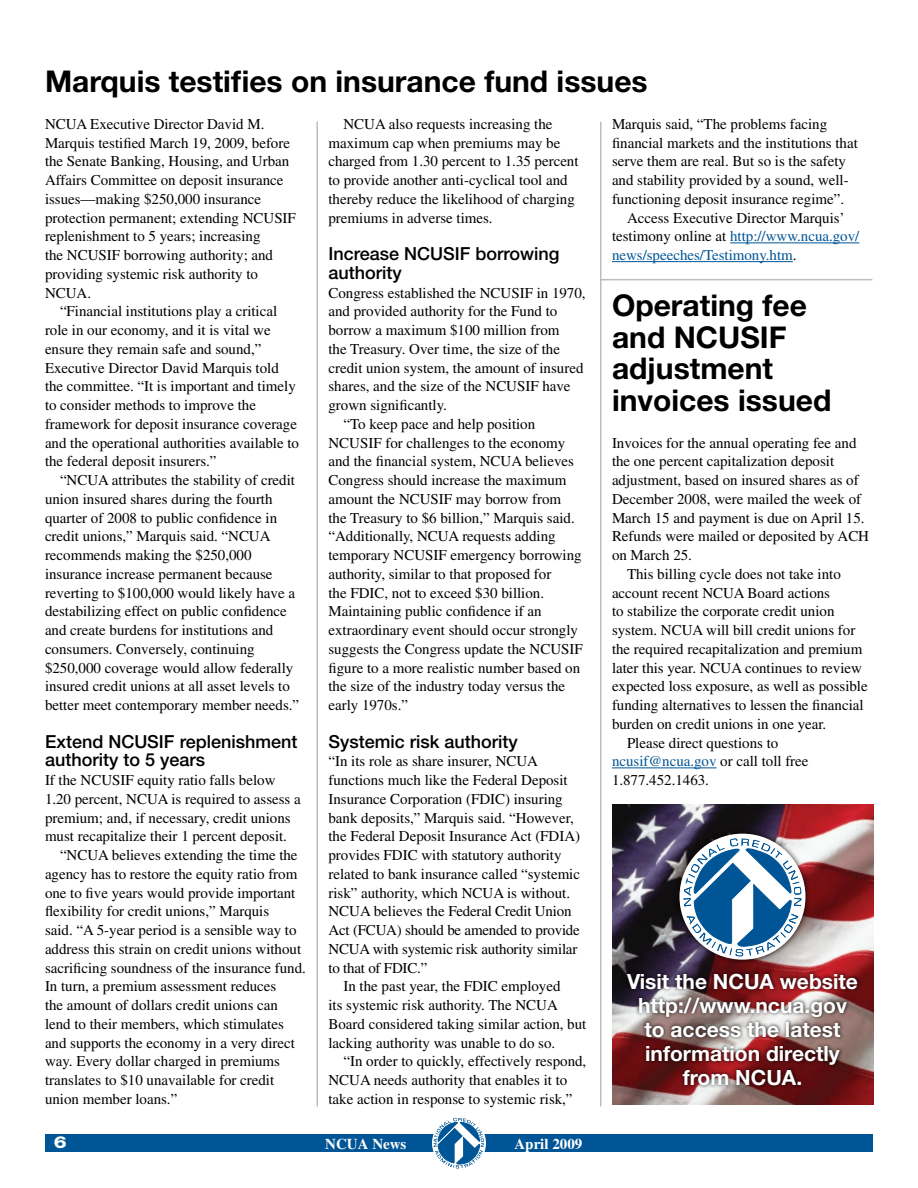
<style>
.page{position:relative;width:918px;height:1188px;background:#fff}
.page>*{position:absolute;margin:0;border:0;box-sizing:border-box;transform-origin:0 0}
.t1{font:700 30px/31.5px "Helvetica Neue";color:#000}
.t2{font:700 21px/24px "Helvetica Neue";color:#fff;text-align:center}
.t3{font:500 18px/18.8px "Helvetica Neue";color:#000}
.t4{font:800 16.5px "Helvetica Neue";color:#fff;scale:1.25 1}
.t5{font:15px/18.8px "Times";color:#000}
.t6{font:15px "Times";color:#005596}
.t7{font:700 15px "Times";color:#fff}
.s1{color:#000}
</style>
<div class="page">
<div style="left:45px;top:1134px;width:828px;height:18px;background:#005596"></div>
<svg style="left:432px;top:1116px;width:54px;height:54px"></svg>
<svg style="left:434px;top:1118px;width:50px;height:50px"></svg>
<hr style="left:730px;top:243px;width:129px;height:1px;background:#005596">
<hr style="left:612px;top:261px;width:181px;height:1px;background:#005596">
<hr style="left:612px;top:768px;width:105px;height:1px;background:#005596">
<img style="left:612px;top:804px;width:261px;height:300px">
<div style="left:623px;top:969px;width:238px;height:119px;background:#000;opacity:.9"></div>
<div style="left:674px;top:828px;width:137px;height:137px;background:#000;opacity:.75"></div>
<svg style="left:680px;top:834px;width:126px;height:126px"></svg>
<svg style="left:684px;top:838px;width:117px;height:118px"></svg>
<hr style="left:317px;top:122px;width:1px;height:984px;background:#bcbdc0">
<hr style="left:600px;top:122px;width:2px;height:984px;background:#bcbdc0">
<hr style="left:601px;top:279px;width:271px;height:1px;background:#bcbdc0">
<h1 class="t1" style="left:45px;top:65px;width:604px">Marquis testifies on insurance fund issues</h1>
<p class="t5" style="left:45px;top:114px;width:252px">NCUA Executive Director David M.<br>Marquis testified March 19, 2009, before the Senate Banking, Housing, and Urban Affairs Committee on deposit insurance issues—making $250,000 insurance protection permanent; extending NCUSIF replenishment to 5 years; increasing<br>the NCUSIF borrowing authority; and providing systemic risk authority to NCUA.</p>
<p class="t5" style="left:45px;top:302px;width:256px;text-indent:15px">“Financial institutions play a critical role in our economy, and it is vital we ensure they remain safe and sound,” Executive Director David Marquis told the committee. “It is important and timely to consider methods to improve the framework for deposit insurance coverage and the operational authorities available to the federal deposit insurers.”</p>
<p class="t5" style="left:45px;top:471px;width:256px;text-indent:15px">“NCUA attributes the stability of credit union insured shares during the fourth quarter of 2008 to public confidence in credit unions,” Marquis said. “NCUA recommends making the $250,000 insurance increase permanent because reverting to $100,000 would likely have a destabilizing effect on public confidence and create burdens for institutions and consumers. Conversely, continuing $250,000 coverage would allow federally insured credit unions at all asset levels to better meet contemporary member needs.”</p>
<p class="t3" style="left:45px;top:732px;width:254px">Extend NCUSIF replenishment authority to 5 years</p>
<p class="t5" style="left:45px;top:771px;width:232px">If the NCUSIF equity ratio falls below</p>
<p class="t5" style="left:45px;top:789px;width:257px">1.20 percent, NCUA is required to assess a</p>
<p class="t5" style="left:45px;top:808px;width:247px">premium; and, if necessary, credit unions</p>
<p class="t5" style="left:45px;top:827px;width:244px">must recapitalize their 1 percent deposit.</p>
<p class="t5" style="left:60px;top:846px;width:239px">“NCUA believes extending the time the</p>
<p class="t5" style="left:45px;top:864px;width:254px">agency has to restore the equity ratio from</p>
<p class="t5" style="left:45px;top:883px;width:252px">one to five years would provide important</p>
<p class="t5" style="left:45px;top:902px;width:226px">flexibility for credit unions,” Marquis</p>
<p class="t5" style="left:45px;top:921px;width:253px">said. “A 5-year period is a sensible way to</p>
<p class="t5" style="left:45px;top:939px;width:258px">address this strain on credit unions without</p>
<p class="t5" style="left:45px;top:958px;width:262px">sacrificing soundness of the insurance fund.</p>
<p class="t5" style="left:45px;top:977px;width:233px">In turn, a premium assessment reduces</p>
<p class="t5" style="left:45px;top:996px;width:234px">the amount of dollars credit unions can</p>
<p class="t5" style="left:45px;top:1014px;width:240px">lend to their members, which stimulates</p>
<p class="t5" style="left:45px;top:1033px;width:252px">and supports the economy in a very direct</p>
<p class="t5" style="left:45px;top:1052px;width:237px">way. Every dollar charged in premiums</p>
<p class="t5" style="left:45px;top:1071px;width:231px">translates to $10 unavailable for credit</p>
<p class="t5" style="left:45px;top:1089px;width:134px">union member loans.”</p>
<p class="t5" style="left:329px;top:114px;width:252px;text-indent:15px">NCUA also requests increasing the maximum cap when premiums may be charged from 1.30 percent to 1.35 percent to provide another anti-cyclical tool and thereby reduce the likelihood of charging premiums in adverse times.</p>
<p class="t3" style="left:328px;top:244px;width:233px">Increase NCUSIF borrowing authority</p>
<p class="t5" style="left:328px;top:283px;width:259px">Congress established the NCUSIF in 1970,</p>
<p class="t5" style="left:328px;top:302px;width:230px">and provided authority for the Fund to</p>
<p class="t5" style="left:328px;top:321px;width:233px">borrow a maximum $100 million from</p>
<p class="t5" style="left:328px;top:339px;width:233px">the Treasury. Over time, the size of the</p>
<p class="t5" style="left:328px;top:358px;width:256px">credit union system, the amount of insured</p>
<p class="t5" style="left:328px;top:377px;width:244px">shares, and the size of the NCUSIF have</p>
<p class="t5" style="left:328px;top:396px;width:120px">grown significantly.</p>
<p class="t5" style="left:344px;top:414px;width:193px">“To keep pace and help position</p>
<p class="t5" style="left:328px;top:433px;width:238px">NCUSIF for challenges to the economy</p>
<p class="t5" style="left:328px;top:452px;width:247px">and the financial system, NCUA believes</p>
<p class="t5" style="left:328px;top:471px;width:240px">Congress should increase the maximum</p>
<p class="t5" style="left:328px;top:489px;width:234px">amount the NCUSIF may borrow from</p>
<p class="t5" style="left:328px;top:508px;width:248px">the Treasury to $6 billion,” Marquis said.</p>
<p class="t5" style="left:328px;top:527px;width:229px">“Additionally, NCUA requests adding</p>
<p class="t5" style="left:328px;top:546px;width:255px">temporary NCUSIF emergency borrowing</p>
<p class="t5" style="left:328px;top:564px;width:224px">authority, similar to that proposed for</p>
<p class="t5" style="left:328px;top:583px;width:217px">the FDIC, not to exceed $30 billion.</p>
<p class="t5" style="left:328px;top:602px;width:215px">Maintaining public confidence if an</p>
<p class="t5" style="left:328px;top:621px;width:251px">extraordinary event should occur strongly</p>
<p class="t5" style="left:328px;top:639px;width:256px">suggests the Congress update the NCUSIF</p>
<p class="t5" style="left:328px;top:658px;width:253px">figure to a more realistic number based on</p>
<p class="t5" style="left:328px;top:677px;width:238px">the size of the industry today versus the</p>
<p class="t5" style="left:328px;top:696px;width:81px">early 1970s.”</p>
<p class="t3" style="left:328px;top:732px;width:191px">Systemic risk authority</p>
<p class="t5" style="left:328px;top:752px;width:253px">“In its role as share insurer, NCUA functions much like the Federal Deposit Insurance Corporation (FDIC) insuring bank deposits,” Marquis said. “However, the Federal Deposit Insurance Act (FDIA) provides FDIC with statutory authority related to bank insurance called “systemic risk” authority, which NCUA is without.<br>NCUA believes the Federal Credit Union Act (FCUA) should be amended to provide NCUA with systemic risk authority similar to that of FDIC.”</p>
<p class="t5" style="left:328px;top:977px;width:259px;text-indent:15px">In the past year, the FDIC employed<br>its systemic risk authority. The NCUA Board considered taking similar action, but lacking authority was unable to do so.</p>
<p class="t5" style="left:328px;top:1052px;width:259px;text-indent:15px">“In order to quickly, effectively respond,<br>NCUA needs authority that enables it to take action in response to systemic risk,”</p>
<p class="t5" style="left:612px;top:114px;width:217px">Marquis said, “The problems facing</p>
<p class="t5" style="left:612px;top:133px;width:247px">financial markets and the institutions that</p>
<p class="t5" style="left:612px;top:152px;width:236px">serve them are real. But so is the safety</p>
<p class="t5" style="left:612px;top:171px;width:238px">and stability provided by a sound, well-</p>
<p class="t5" style="left:612px;top:189px;width:234px">functioning deposit insurance regime”.</p>
<p class="t5" style="left:627px;top:208px;width:219px">Access Executive Director Marquis’</p>
<p class="t6" style="left:612px;top:228px;width:249px"><span class="s1">testimony online at</span> http://www.ncua.gov/</p>
<p class="t6" style="left:612px;top:247px;width:186px">news/speeches/Testimony.htm<span class="s1">.</span></p>
<h1 class="t1" style="left:612px;top:289px;width:221px">Operating fee and NCUSIF adjustment invoices issued</h1>
<p class="t5" style="left:612px;top:433px;width:246px">Invoices for the annual operating fee and</p>
<p class="t5" style="left:612px;top:452px;width:224px">the one percent capitalization deposit</p>
<p class="t5" style="left:612px;top:471px;width:248px">adjustment, based on insured shares as of</p>
<p class="t5" style="left:612px;top:489px;width:251px">December 2008, were mailed the week of</p>
<p class="t5" style="left:612px;top:508px;width:254px">March 15 and payment is due on April 15.</p>
<p class="t5" style="left:612px;top:527px;width:259px">Refunds were mailed or deposited by ACH</p>
<p class="t5" style="left:612px;top:546px;width:82px">on March 25.</p>
<p class="t5" style="left:627px;top:564px;width:215px">This billing cycle does not take into</p>
<p class="t5" style="left:612px;top:583px;width:220px">account recent NCUA Board actions</p>
<p class="t5" style="left:612px;top:602px;width:224px">to stabilize the corporate credit union</p>
<p class="t5" style="left:612px;top:621px;width:245px">system. NCUA will bill credit unions for</p>
<p class="t5" style="left:612px;top:639px;width:252px">the required recapitalization and premium</p>
<p class="t5" style="left:612px;top:658px;width:252px">later this year. NCUA continues to review</p>
<p class="t5" style="left:612px;top:677px;width:257px">expected loss exposure, as well as possible</p>
<p class="t5" style="left:612px;top:696px;width:253px">funding alternatives to lessen the financial</p>
<p class="t5" style="left:612px;top:714px;width:216px">burden on credit unions in one year.</p>
<p class="t5" style="left:627px;top:733px;width:153px">Please direct questions to</p>
<p class="t6" style="left:612px;top:753px;width:198px">ncusif@ncua.gov <span class="s1">or call toll free</span></p>
<p class="t5" style="left:612px;top:771px;width:99px">1.877.452.1463.</p>
<h2 class="t2" style="left:627px;top:969px;width:232px">Visit the NCUA website http://www.ncua.gov to access the latest information directly from NCUA.</h2>
<p class="t4" style="left:54px;top:1133px;width:12px">6</p>
<p class="t7" style="left:325px;top:1135px;width:83px">NCUA News</p>
<p class="t7" style="left:515px;top:1135px;width:69px">April 2009</p>
</div>
